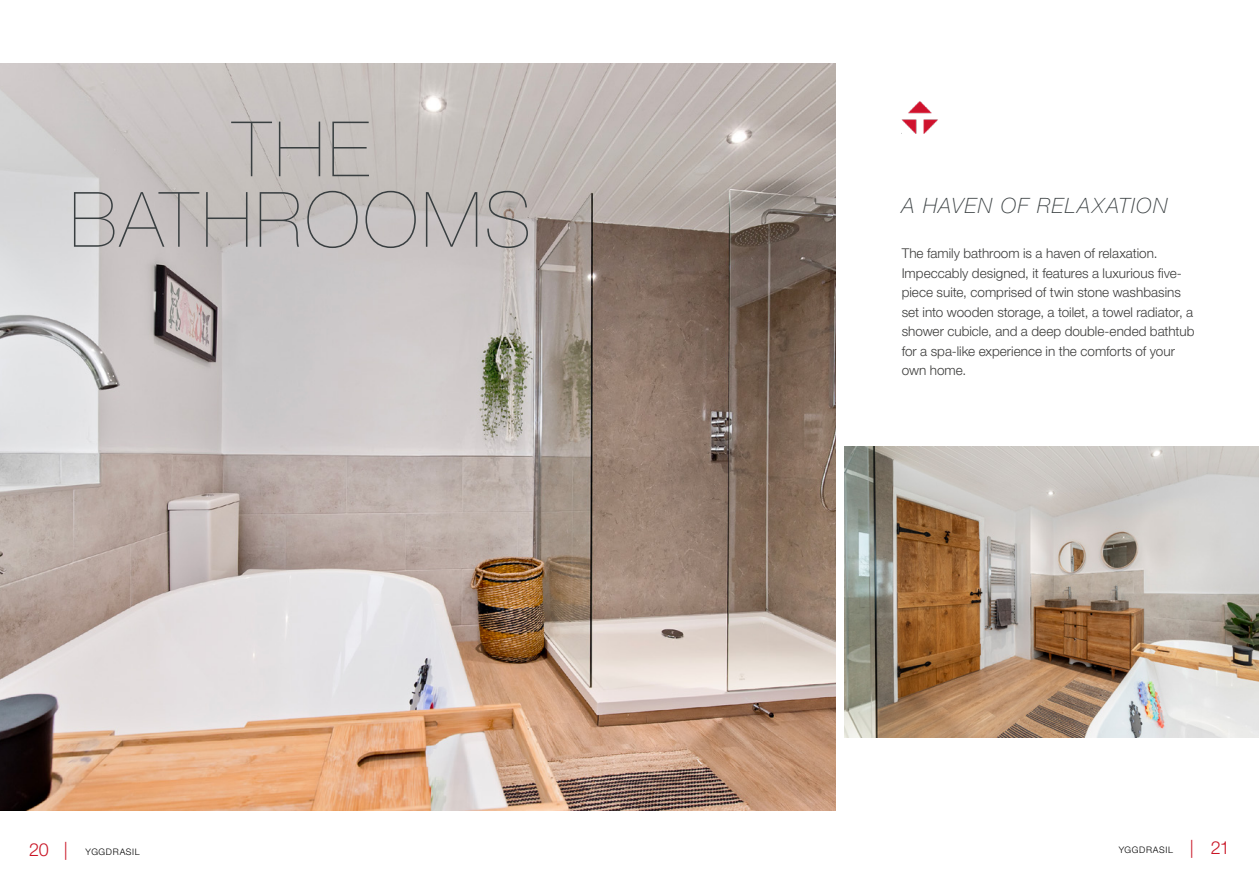
<style>
.page{position:relative;width:1259px;height:893px;background:#fff}
.page>*{position:absolute;margin:0;border:0;box-sizing:border-box;transform-origin:0 0}
.Address_line_1{font:200 76.5px "Helvetica Neue LT Std";letter-spacing:.045em;color:#393f41}
.Address_line_1-2{font:italic 100 21.15px "Helvetica Neue LT Std";letter-spacing:.06em;color:#393f41}
.Address_line_1-3{font:300 13.5px/19.5px "Helvetica Neue LT Std";color:#3c3c3b}
.t1{font:300 9px "Helvetica Neue LT Std";letter-spacing:.07em;color:#000}
.s1{font-size:18px;color:#c91525}
</style>
<div class="page">
<img style="left:0;top:64px;width:836px;height:746px">
<img style="left:844px;top:446px;width:415px;height:291px">
<img style="left:901px;top:101px;width:37px;height:33px">
<p class="Address_line_1" style="left:232px;top:105px;width:138px">THE</p>
<p class="Address_line_1" style="left:70px;top:176px;width:462px">BATHROOMS</p>
<p class="Address_line_1-2" style="left:901px;top:193px;width:267px">A HAVEN OF RELAXATION</p>
<p class="Address_line_1-3" style="left:901px;top:244px;width:294px">The family bathroom is a haven of relaxation.<br>Impeccably designed, it features a luxurious five&shy;piece suite, comprised of twin stone washbasins set into wooden storage, a toilet, a towel radiator, a shower cubicle, and a deep double-ended bathtub for a spa-like experience in the comforts of your own home.</p>
<p class="t1" style="left:29px;top:846px;width:112px"><span class="s1">20 |</span> YGGDRASIL</p>
<p class="t1" style="left:1118px;top:844px;width:113px">YGGDRASIL <span class="s1">| 21</span></p>
</div>
